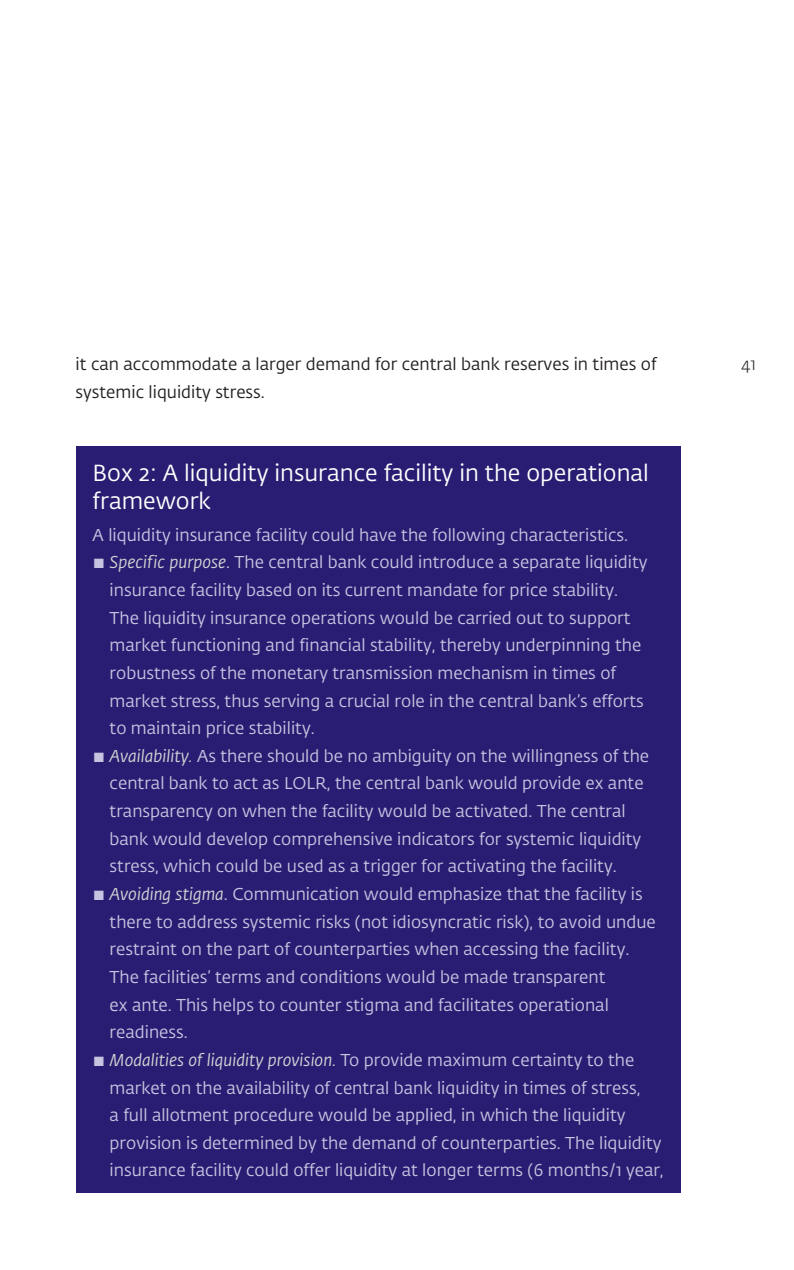
<style>
.page{position:relative;width:794px;height:1270px;background:#fff}
.page>*{position:absolute;margin:0;border:0;box-sizing:border-box;transform-origin:0 0}
.t1{font:23px/27.6px "DNB Fedra";color:#fff}
.t2{font:17px/27.6px "DNB Fedra";color:#c6c4e1}
.t3{font:17px "DNB Fedra";color:#231f20}
.t4{font:300 17px "DNB Fedra";color:#231f20}
.s1{font-style:italic;color:#d1d2d4}
</style>
<div class="page">
<div style="left:76px;top:446px;width:604px;height:90px;background:#281d72"></div>
<div style="left:76px;top:534px;width:604px;height:216px;background:#281d72"></div>
<div style="left:76px;top:727px;width:604px;height:162px;background:#281d72"></div>
<div style="left:76px;top:865px;width:604px;height:189px;background:#281d72"></div>
<div style="left:76px;top:1031px;width:604px;height:162px;background:#281d72"></div>
<p class="t3" style="left:76px;top:354px;width:582px">it can accommodate a larger demand for central bank reserves in times of</p>
<p class="t4" style="left:741px;top:354px;width:17px">41</p>
<p class="t3" style="left:76px;top:382px;width:191px">systemic liquidity stress.</p>
<h1 class="t1" style="left:93px;top:459px;width:558px">Box 2: A liquidity insurance facility in the operational framework</h1>
<p class="t2" style="left:93px;top:521px;width:537px">A liquidity insurance facility could have the following characteristics.</p>
<p class="t2" style="left:110px;top:549px;width:539px;text-indent:-17px">▪ <span class="s1">Specific purpose</span>. The central bank could introduce a separate liquidity insurance facility based on its current mandate for price stability.<br>The liquidity insurance operations would be carried out to support market functioning and financial stability, thereby underpinning the robustness of the monetary transmission mechanism in times of market stress, thus serving a crucial role in the central bank’s efforts to maintain price stability.</p>
<p class="t2" style="left:110px;top:742px;width:541px;text-indent:-17px">▪ <span class="s1">Availability.</span> As there should be no ambiguity on the willingness of the central bank to act as LOLR, the central bank would provide ex ante transparency on when the facility would be activated. The central bank would develop comprehensive indicators for systemic liquidity stress, which could be used as a trigger for activating the facility.</p>
<p class="t2" style="left:110px;top:881px;width:548px;text-indent:-17px">▪ <span class="s1">Avoiding stigma</span>. Communication would emphasize that the facility is there to address systemic risks (not idiosyncratic risk), to avoid undue restraint on the part of counterparties when accessing the facility.<br>The facilities’ terms and conditions would be made transparent<br>ex ante. This helps to counter stigma and facilitates operational readiness.</p>
<p class="t2" style="left:110px;top:1046px;width:555px;text-indent:-17px">▪ <span class="s1">Modalities of liquidity provision.</span> To provide maximum certainty to the market on the availability of central bank liquidity in times of stress,<br>a full allotment procedure would be applied, in which the liquidity provision is determined by the demand of counterparties. The liquidity insurance facility could offer liquidity at longer terms (6 months/1 year,</p>
</div>
